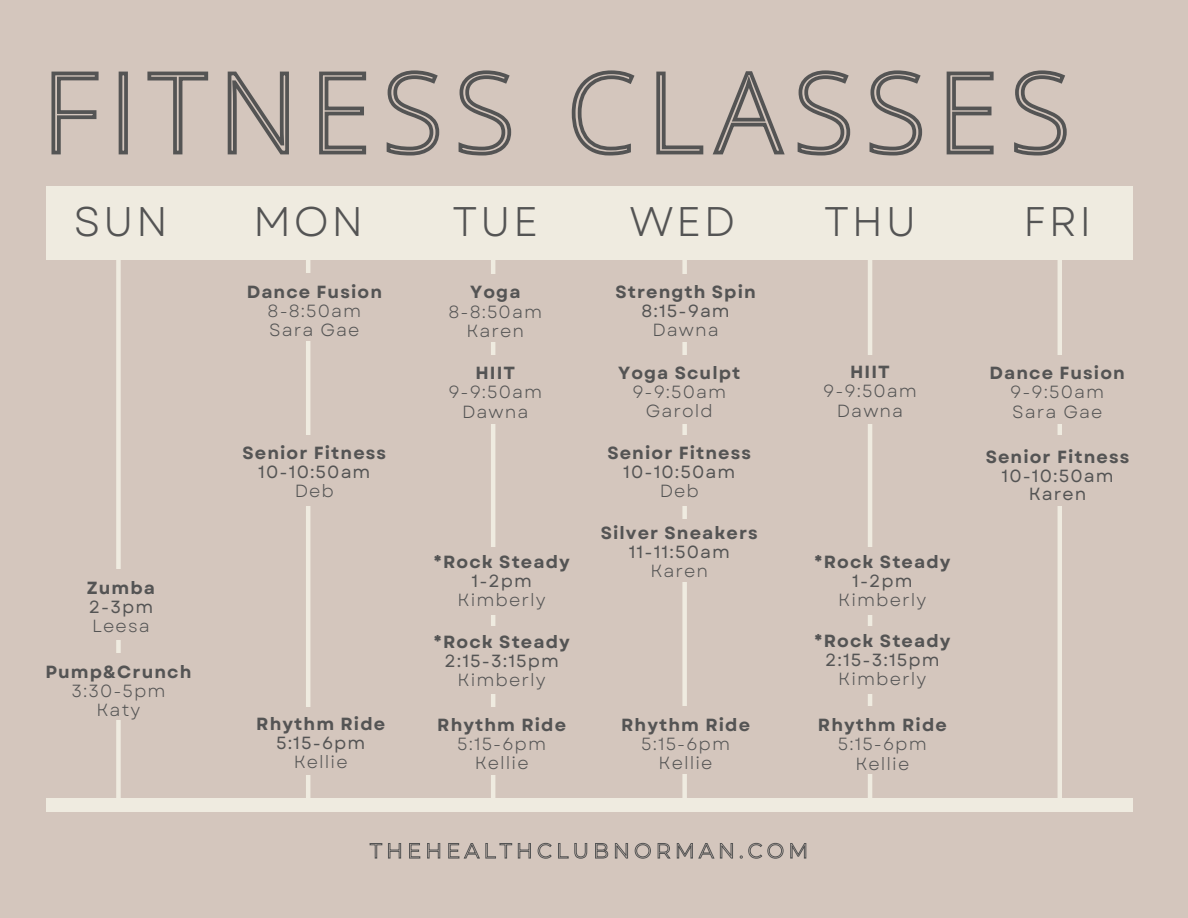
<style>
.page{position:relative;width:1188px;height:918px;background:#d4c6bd}
.page>*{position:absolute;margin:0;border:0;box-sizing:border-box;transform-origin:0 0}
.t1{font:41.25px "Garet";letter-spacing:.06em;color:#545454}
.t2{font:700 17.55px "Garet";letter-spacing:.06em;color:#545454}
.t3{font:17.55px "Garet";letter-spacing:.06em;color:#545454}
.t4{font:17.55px "Garet";letter-spacing:.06em;color:#545454}
</style>
<div class="page">
<hr style="left:306px;top:247px;width:4px;height:671px;background:#efebe0">
<div style="left:116px;top:247px;width:5px;height:671px;background:#efebe0"></div>
<hr style="left:491px;top:239px;width:4px;height:679px;background:#efebe0">
<div style="left:682px;top:223px;width:5px;height:685px;background:#efebe0"></div>
<hr style="left:868px;top:223px;width:4px;height:685px;background:#efebe0">
<hr style="left:1058px;top:223px;width:4px;height:685px;background:#efebe0">
<div style="left:46px;top:186px;width:1086px;height:73px;background:#efebe0"></div>
<svg style="left:51px;top:70px;width:1016px;height:86px"></svg>
<div style="left:223px;top:274px;width:183px;height:67px;background:#d4c6bd"></div>
<div style="left:27px;top:654px;width:183px;height:66px;background:#d4c6bd"></div>
<div style="left:410px;top:274px;width:183px;height:68px;background:#d4c6bd"></div>
<div style="left:603px;top:355px;width:560px;height:69px;background:#d4c6bd"></div>
<div style="left:8px;top:803px;width:1167px;height:115px;background:#d4c6bd"></div>
<div style="left:46px;top:799px;width:1086px;height:13px;background:#efebe0"></div>
<svg style="left:369px;top:843px;width:438px;height:16px"></svg>
<div style="left:223px;top:435px;width:183px;height:71px;background:#d4c6bd"></div>
<div style="left:410px;top:355px;width:183px;height:69px;background:#d4c6bd"></div>
<div style="left:223px;top:707px;width:183px;height:67px;background:#d4c6bd"></div>
<div style="left:404px;top:547px;width:183px;height:68px;background:#d4c6bd"></div>
<div style="left:589px;top:519px;width:194px;height:63px;background:#d4c6bd"></div>
<div style="left:404px;top:707px;width:183px;height:67px;background:#d4c6bd"></div>
<div style="left:399px;top:627px;width:183px;height:67px;background:#d4c6bd"></div>
<div style="left:585px;top:706px;width:195px;height:68px;background:#d4c6bd"></div>
<div style="left:780px;top:706px;width:194px;height:67px;background:#d4c6bd"></div>
<div style="left:780px;top:547px;width:194px;height:68px;background:#d4c6bd"></div>
<div style="left:780px;top:627px;width:194px;height:67px;background:#d4c6bd"></div>
<div style="left:585px;top:435px;width:195px;height:71px;background:#d4c6bd"></div>
<div style="left:968px;top:435px;width:195px;height:71px;background:#d4c6bd"></div>
<div style="left:29px;top:569px;width:184px;height:71px;background:#d4c6bd"></div>
<div style="left:594px;top:274px;width:183px;height:68px;background:#d4c6bd"></div>
<p class="t1" style="left:73px;top:192px;width:96px">SUN</p>
<p class="t2" style="left:87px;top:575px;width:70px">Zumba</p>
<p class="t4" style="left:89px;top:595px;width:66px">2-3pm</p>
<p class="t3" style="left:92px;top:614px;width:59px">Leesa</p>
<h2 class="t2" style="left:45px;top:659px;width:147px">Pump&amp;Crunch</h2>
<h2 class="t3" style="left:71px;top:678px;width:96px">3:30-5pm</h2>
<p class="t3" style="left:97px;top:697px;width:45px">Katy</p>
<h2 class="t1" style="left:253px;top:192px;width:112px">MON</h2>
<h2 class="t2" style="left:247px;top:279px;width:137px">Dance Fusion</h2>
<h2 class="t3" style="left:268px;top:298px;width:95px">8-8:50am</h2>
<h2 class="t3" style="left:269px;top:317px;width:92px">Sara Gae</h2>
<p class="t2" style="left:243px;top:440px;width:145px">Senior Fitness</p>
<p class="t4" style="left:258px;top:459px;width:114px">10-10:50am</p>
<p class="t3" style="left:295px;top:478px;width:41px">Deb</p>
<p class="t2" style="left:256px;top:711px;width:130px">Rhythm Ride</p>
<p class="t4" style="left:276px;top:730px;width:91px">5:15-6pm</p>
<p class="t3" style="left:294px;top:749px;width:55px">Kellie</p>
<p class="t1" style="left:452px;top:192px;width:88px">TUE</p>
<p class="t2" style="left:470px;top:280px;width:52px">Yoga</p>
<p class="t3" style="left:449px;top:299px;width:95px">8-8:50am</p>
<p class="t3" style="left:466px;top:318px;width:59px">Karen</p>
<p class="t2" style="left:475px;top:360px;width:41px">HIIT</p>
<p class="t3" style="left:448px;top:380px;width:95px">9-9:50am</p>
<p class="t3" style="left:462px;top:399px;width:68px">Dawna</p>
<p class="t2" style="left:434px;top:549px;width:138px">*Rock Steady</p>
<p class="t4" style="left:471px;top:568px;width:62px">1-2pm</p>
<p class="t3" style="left:458px;top:587px;width:90px">Kimberly</p>
<p class="t2" style="left:434px;top:630px;width:138px">*Rock Steady</p>
<p class="t4" style="left:444px;top:648px;width:116px">2:15-3:15pm</p>
<p class="t3" style="left:458px;top:667px;width:90px">Kimberly</p>
<p class="t2" style="left:437px;top:712px;width:130px">Rhythm Ride</p>
<p class="t3" style="left:457px;top:731px;width:90px">5:15-6pm</p>
<p class="t3" style="left:475px;top:750px;width:55px">Kellie</p>
<p class="t1" style="left:630px;top:192px;width:107px">WED</p>
<p class="t2" style="left:615px;top:279px;width:142px">Strength Spin</p>
<p class="t4" style="left:642px;top:298px;width:90px">8:15-9am</p>
<h3 class="t3" style="left:652px;top:317px;width:68px">Dawna</h3>
<p class="t2" style="left:618px;top:360px;width:124px">Yoga Sculpt</p>
<p class="t3" style="left:632px;top:379px;width:95px">9-9:50am</p>
<p class="t3" style="left:646px;top:398px;width:69px">Garold</p>
<p class="t2" style="left:607px;top:440px;width:145px">Senior Fitness</p>
<p class="t4" style="left:623px;top:459px;width:114px">10-10:50am</p>
<p class="t3" style="left:660px;top:478px;width:41px">Deb</p>
<p class="t2" style="left:601px;top:520px;width:159px">Silver Sneakers</p>
<p class="t4" style="left:629px;top:539px;width:103px">11-11:50am</p>
<p class="t3" style="left:650px;top:558px;width:59px">Karen</p>
<p class="t2" style="left:621px;top:712px;width:130px">Rhythm Ride</p>
<p class="t3" style="left:641px;top:731px;width:90px">5:15-6pm</p>
<p class="t3" style="left:659px;top:750px;width:55px">Kellie</p>
<p class="t1" style="left:824px;top:192px;width:94px">THU</p>
<p class="t1" style="left:1023px;top:192px;width:70px">FRI</p>
<p class="t2" style="left:850px;top:359px;width:41px">HIIT</p>
<p class="t3" style="left:823px;top:379px;width:95px">9-9:50am</p>
<p class="t3" style="left:837px;top:398px;width:68px">Dawna</p>
<p class="t2" style="left:814px;top:549px;width:138px">*Rock Steady</p>
<p class="t4" style="left:852px;top:568px;width:62px">1-2pm</p>
<p class="t3" style="left:838px;top:587px;width:90px">Kimberly</p>
<p class="t2" style="left:814px;top:629px;width:138px">*Rock Steady</p>
<p class="t4" style="left:825px;top:647px;width:116px">2:15-3:15pm</p>
<p class="t3" style="left:838px;top:666px;width:90px">Kimberly</p>
<p class="t2" style="left:818px;top:712px;width:130px">Rhythm Ride</p>
<p class="t3" style="left:838px;top:732px;width:90px">5:15-6pm</p>
<p class="t3" style="left:855px;top:751px;width:55px">Kellie</p>
<p class="t2" style="left:990px;top:360px;width:137px">Dance Fusion</p>
<p class="t3" style="left:1010px;top:380px;width:95px">9-9:50am</p>
<p class="t3" style="left:1012px;top:399px;width:92px">Sara Gae</p>
<p class="t2" style="left:986px;top:444px;width:145px">Senior Fitness</p>
<p class="t4" style="left:1002px;top:463px;width:114px">10-10:50am</p>
<p class="t4" style="left:1029px;top:482px;width:59px">Karen</p>
</div>
